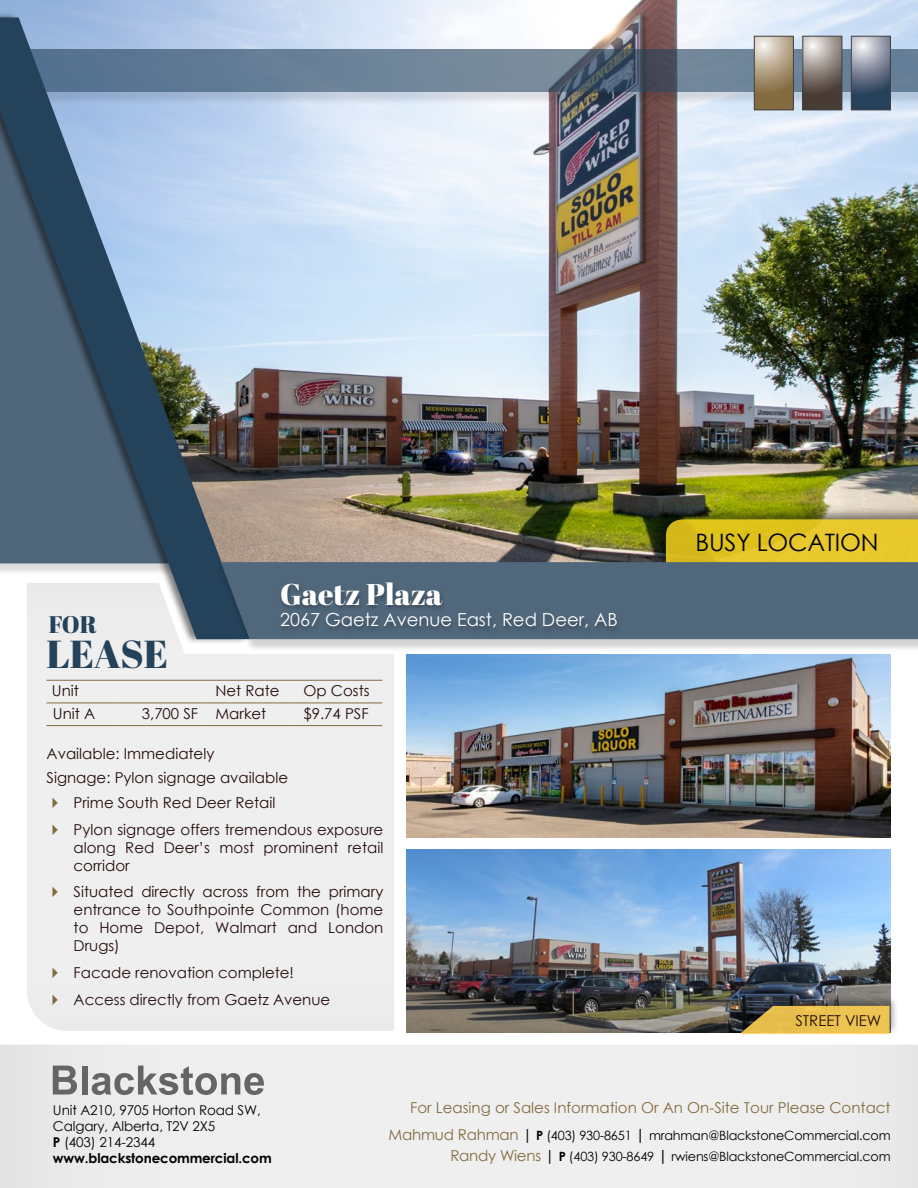
<style>
.page{position:relative;width:918px;height:1188px;background:#fff}
.page>*{position:absolute;margin:0;border:0;box-sizing:border-box;transform-origin:0 0}
.t1{font:39px "Abril Fatface";letter-spacing:-.005em;color:#25425b}
.t2{font:30px "Abril Fatface";letter-spacing:-.005em;color:#fff}
.t3{font:24px "Century Gothic";letter-spacing:-.01em;color:#000101}
.t4{font:24px "Abril Fatface";color:#25425b}
.t5{font:18px "Century Gothic";color:#fff}
.t6{font:15px/18px "Century Gothic";color:#240d0d;text-align:justify}
.t7{font:15px "Century Gothic";color:#836b40}
.t8{font:13.5px/16.2px "Century Gothic";letter-spacing:-.01em;color:#000101}
.t9{font:12.75px/21px "Century Gothic";letter-spacing:-.015em;color:#000101;text-align:right}
.s1{font-weight:700}
.s2{font-size:15px;color:#836b40}
.s3{font-size:15px}
.s4{font-weight:700;font-size:15px}
</style>
<div class="page">
<div style="left:0;top:1045px;width:918px;height:143px;background:#f0efef"></div>
<svg style="left:53px;top:1066px;width:24px;height:29px"></svg>
<div style="left:82px;top:1066px;width:5px;height:29px;background:#666465"></div>
<svg style="left:92px;top:1066px;width:172px;height:29px"></svg>
<div style="left:27px;top:645px;width:367px;height:386px;background:#f0efef"></div>
<img style="left:0;top:0;width:918px;height:561px">
<div style="left:651px;top:506px;width:267px;height:75px;background:#000;opacity:.5"></div>
<svg style="left:666px;top:519px;width:252px;height:42px;background:#e0c224"></svg>
<hr style="left:46px;top:680px;width:74px;height:1px;background:#836b40">
<hr style="left:120px;top:680px;width:87px;height:1px;background:#836b40">
<hr style="left:207px;top:680px;width:88px;height:1px;background:#836b40">
<hr style="left:295px;top:680px;width:87px;height:1px;background:#836b40">
<hr style="left:46px;top:703px;width:74px;height:1px;background:#836b40">
<hr style="left:120px;top:703px;width:87px;height:1px;background:#836b40">
<hr style="left:207px;top:703px;width:88px;height:1px;background:#836b40">
<hr style="left:295px;top:703px;width:87px;height:1px;background:#836b40">
<hr style="left:46px;top:725px;width:74px;height:1px;background:#836b40">
<hr style="left:120px;top:725px;width:87px;height:1px;background:#836b40">
<hr style="left:207px;top:725px;width:88px;height:1px;background:#836b40">
<hr style="left:295px;top:725px;width:87px;height:1px;background:#836b40">
<img style="left:406px;top:654px;width:485px;height:183px">
<img style="left:406px;top:850px;width:485px;height:182px">
<div style="left:737px;top:996px;width:162px;height:40px;background:#000;opacity:.35"></div>
<svg style="left:740px;top:1006px;width:150px;height:28px;background:#d4b04b"></svg>
<svg style="left:158px;top:645px;width:236px;height:9px"></svg>
<div style="left:0;top:48px;width:918px;height:57px;background:#000;opacity:.18"></div>
<svg style="left:250px;top:49px;width:668px;height:43px;background:#677a8e"></svg>
<svg style="left:756px;top:38px;width:36px;height:70px;background:#aa9879"></svg>
<div style="left:754px;top:36px;width:40px;height:74px;border:1px solid #414042"></div>
<svg style="left:804px;top:38px;width:36px;height:70px;background:#857b75"></svg>
<div style="left:802px;top:36px;width:40px;height:74px;border:1px solid #414042"></div>
<svg style="left:853px;top:38px;width:36px;height:70px;background:#727e90"></svg>
<div style="left:851px;top:36px;width:40px;height:74px;border:1px solid #414042"></div>
<svg style="left:0;top:17px;width:250px;height:622px;background:#788da1"></svg>
<div style="left:217px;top:561px;width:701px;height:92px;background:#000;opacity:.18"></div>
<div style="left:221px;top:562px;width:697px;height:77px;background:#51687c"></div>
<div style="left:277px;top:580px;width:345px;height:56px;background:#000;opacity:.3"></div>
<svg style="left:53px;top:798px;width:5px;height:10px"></svg>
<svg style="left:53px;top:824px;width:5px;height:11px"></svg>
<svg style="left:53px;top:887px;width:5px;height:10px"></svg>
<svg style="left:53px;top:968px;width:5px;height:10px"></svg>
<svg style="left:53px;top:994px;width:5px;height:11px"></svg>
<h3 class="t4" style="left:49px;top:607px;width:50px">FOR</h3>
<h1 class="t1" style="left:46px;top:627px;width:123px">LEASE</h1>
<h2 class="t2" style="left:280px;top:573px;width:164px">Gaetz Plaza</h2>
<p class="t5" style="left:280px;top:607px;width:339px">2067 Gaetz Avenue East, Red Deer, AB</p>
<p class="t6" style="left:52px;top:681px;width:29px">Unit</p>
<p class="t6" style="left:215px;top:681px;width:66px">Net Rate</p>
<p class="t6" style="left:303px;top:681px;width:68px">Op Costs</p>
<p class="t6" style="left:53px;top:704px;width:44px">Unit A</p>
<p class="t6" style="left:142px;top:704px;width:126px">3,700 SF Market</p>
<p class="t6" style="left:303px;top:704px;width:67px">$9.74 PSF</p>
<p class="t6" style="left:47px;top:744px;width:169px">Available: Immediately</p>
<p class="t6" style="left:47px;top:769px;width:243px">Signage: Pylon signage available</p>
<p class="t6" style="left:74px;top:793px;width:203px">Prime South Red Deer Retail</p>
<p class="t6" style="left:74px;top:820px;width:311px">Pylon signage offers tremendous exposure along Red Deer’s most prominent retail corridor</p>
<p class="t6" style="left:74px;top:883px;width:311px">Situated directly across from the primary entrance to Southpointe Common (home to Home Depot, Walmart and London Drugs)</p>
<p class="t6" style="left:74px;top:959px;width:258px;line-height:26.7px">Facade renovation complete!<br>Access directly from Gaetz Avenue</p>
<h3 class="t3" style="left:696px;top:526px;width:184px">BUSY LOCATION</h3>
<p class="t6" style="left:795px;top:1011px;width:87px">STREET VIEW</p>
<p class="t8" style="left:53px;top:1102px;width:220px">Unit A210, 9705 Horton Road SW,<br>Calgary, Alberta, T2V 2X5<br><span class="s1">P</span> (403) 214-2344 <span class="s1">www.blackstonecommercial.com</span></p>
<p class="t7" style="left:410px;top:1097px;width:482px">For Leasing or Sales Information Or An On-Site Tour Please Contact</p>
<p class="t9" style="left:389px;top:1125px;width:504px"><span class="s2">Mahmud Rahman</span> <span class="s3">|</span> <span class="s1">P</span> (403) 930-8651 <span class="s4">|</span> mrahman@BlackstoneCommercial.com<br><span class="s2">Randy Wiens</span> <span class="s3">|</span> <span class="s1">P</span> (403) 930-8649 <span class="s4">|</span> rwiens@BlackstoneCommercial.com</p>
</div>
